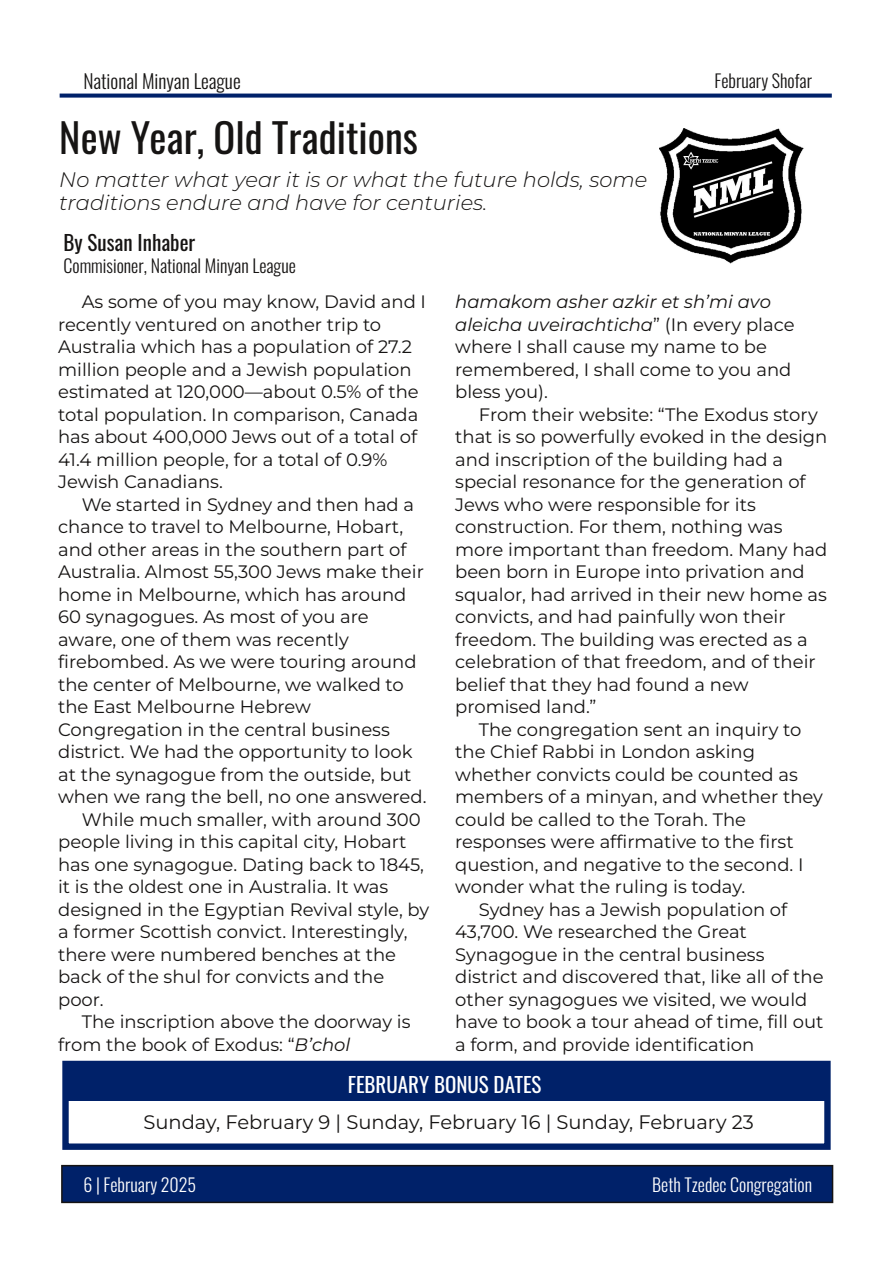
<style>
.page{position:relative;width:893px;height:1263px;background:#fff}
.page>*{position:absolute;margin:0;border:0;box-sizing:border-box;transform-origin:0 0}
.t1{font:40.5px "Oswald";color:#161413}
.t2{font:italic 300 21px/22.5px "Montserrat";color:#161413}
.t3{font:21px "Oswald";color:#fff}
.t4{font:21px "Oswald";color:#161413}
.t5{font:19.5px "Montserrat";color:#161413}
.t6{font:300 19.5px "Oswald";color:#161413}
.t7{font:18px/22.5px "Montserrat";color:#161413}
.t8{font:300 18px "Oswald";color:#161413}
.t9{font:300 18px "Oswald";color:#fff}
.s1{font-style:italic}
</style>
<div class="page">
<div style="left:62px;top:1165px;width:770px;height:37px;background:#002169"></div>
<div style="left:61px;top:1165px;width:772px;height:38px;border:2px solid #161413"></div>
<div style="left:60px;top:94px;width:772px;height:4px;border:2px solid #002169"></div>
<div style="left:62px;top:1061px;width:769px;height:89px;border:6px solid #002169"></div>
<div style="left:64px;top:1062px;width:762px;height:39px;background:#002169"></div>
<img style="left:660px;top:129px;width:144px;height:134px">
<p class="t6" style="left:83px;top:66px;width:159px">National Minyan League</p>
<h1 class="t1" style="left:59px;top:105px;width:360px">New Year, Old Traditions</h1>
<p class="t2" style="left:59px;top:169px;width:590px">No matter what year it is or what the future holds, some traditions endure and have for centuries.</p>
<p class="t4" style="left:64px;top:226px;width:133px">By Susan Inhaber</p>
<p class="t8" style="left:64px;top:252px;width:234px">Commisioner, National Minyan League</p>
<p class="t8" style="left:715px;top:67px;width:99px">February Shofar</p>
<p class="t7" style="left:58px;top:291px;width:369px;text-indent:24px">As some of you may know, David and I recently ventured on another trip to Australia which has a population of 27.2 million people and a Jewish population estimated at 120,000—about 0.5% of the total population. In comparison, Canada has about 400,000 Jews out of a total of 41.4 million people, for a total of 0.9% Jewish Canadians.</p>
<p class="t7" style="left:82px;top:493px;width:334px">We started in Sydney and then had a</p>
<p class="t7" style="left:58px;top:516px;width:347px">chance to travel to Melbourne, Hobart,</p>
<p class="t7" style="left:58px;top:538px;width:350px">and other areas in the southern part of</p>
<p class="t7" style="left:58px;top:561px;width:367px">Australia. Almost 55,300 Jews make their</p>
<p class="t7" style="left:58px;top:583px;width:350px">home in Melbourne, which has around</p>
<p class="t7" style="left:58px;top:606px;width:312px">60 synagogues. As most of you are</p>
<p class="t7" style="left:58px;top:628px;width:292px">aware, one of them was recently</p>
<p class="t7" style="left:58px;top:651px;width:360px">firebombed. As we were touring around</p>
<p class="t7" style="left:58px;top:673px;width:347px">the center of Melbourne, we walked to</p>
<p class="t7" style="left:58px;top:696px;width:254px">the East Melbourne Hebrew</p>
<p class="t7" style="left:58px;top:718px;width:333px">Congregation in the central business</p>
<p class="t7" style="left:58px;top:741px;width:356px">district. We had the opportunity to look</p>
<p class="t7" style="left:58px;top:763px;width:355px">at the synagogue from the outside, but</p>
<p class="t7" style="left:58px;top:786px;width:370px">when we rang the bell, no one answered.</p>
<p class="t7" style="left:82px;top:808px;width:341px">While much smaller, with around 300</p>
<p class="t7" style="left:58px;top:831px;width:350px">people living in this capital city, Hobart</p>
<p class="t7" style="left:58px;top:853px;width:367px">has one synagogue. Dating back to 1845,</p>
<p class="t7" style="left:58px;top:876px;width:332px">it is the oldest one in Australia. It was</p>
<p class="t7" style="left:58px;top:898px;width:373px">designed in the Egyptian Revival style, by</p>
<p class="t7" style="left:58px;top:921px;width:351px">a former Scottish convict. Interestingly,</p>
<p class="t7" style="left:58px;top:943px;width:339px">there were numbered benches at the</p>
<p class="t7" style="left:58px;top:966px;width:328px">back of the shul for convicts and the</p>
<p class="t7" style="left:58px;top:988px;width:47px">poor.</p>
<p class="t7" style="left:82px;top:1011px;width:330px">The inscription above the doorway is</p>
<p class="t7" style="left:58px;top:1033px;width:294px">from the book of Exodus: “<span class="s1">B’chol</span></p>
<p class="t7" style="left:455px;top:291px;width:341px"><span class="s1">hamakom asher azkir et sh’mi avo aleicha uveirachticha</span>” (In every place where I shall cause my name to be remembered, I shall come to you and bless you).</p>
<p class="t7" style="left:455px;top:403px;width:374px;text-indent:24px">From their website: “The Exodus story that is so powerfully evoked in the design and inscription of the building had a special resonance for the generation of Jews who were responsible for its construction. For them, nothing was more important than freedom. Many had been born in Europe into privation and squalor, had arrived in their new home as convicts, and had painfully won their freedom. The building was erected as a celebration of that freedom, and of their belief that they had found a new promised land.”</p>
<p class="t7" style="left:479px;top:718px;width:324px">The congregation sent an inquiry to</p>
<p class="t7" style="left:455px;top:741px;width:301px">the Chief Rabbi in London asking</p>
<p class="t7" style="left:455px;top:763px;width:344px">whether convicts could be counted as</p>
<p class="t7" style="left:455px;top:786px;width:369px">members of a minyan, and whether they</p>
<p class="t7" style="left:455px;top:808px;width:292px">could be called to the Torah. The</p>
<p class="t7" style="left:455px;top:831px;width:340px">responses were affirmative to the first</p>
<p class="t7" style="left:455px;top:853px;width:350px">question, and negative to the second. I</p>
<p class="t7" style="left:455px;top:876px;width:292px">wonder what the ruling is today.</p>
<p class="t7" style="left:479px;top:898px;width:310px">Sydney has a Jewish population of</p>
<p class="t7" style="left:455px;top:921px;width:293px">43,700. We researched the Great</p>
<p class="t7" style="left:455px;top:943px;width:311px">Synagogue in the central business</p>
<p class="t7" style="left:455px;top:966px;width:370px">district and discovered that, like all of the</p>
<p class="t7" style="left:455px;top:988px;width:354px">other synagogues we visited, we would</p>
<p class="t7" style="left:455px;top:1011px;width:370px">have to book a tour ahead of time, fill out</p>
<p class="t7" style="left:455px;top:1033px;width:301px">a form, and provide identification</p>
<p class="t3" style="left:348px;top:1068px;width:195px">FEBRUARY BONUS DATES</p>
<p class="t5" style="left:143px;top:1110px;width:612px">Sunday, February 9 | Sunday, February 16 | Sunday, February 23</p>
<p class="t9" style="left:83px;top:1170px;width:114px">6 | February 2025</p>
<p class="t9" style="left:652px;top:1170px;width:161px">Beth Tzedec Congregation</p>
</div>
